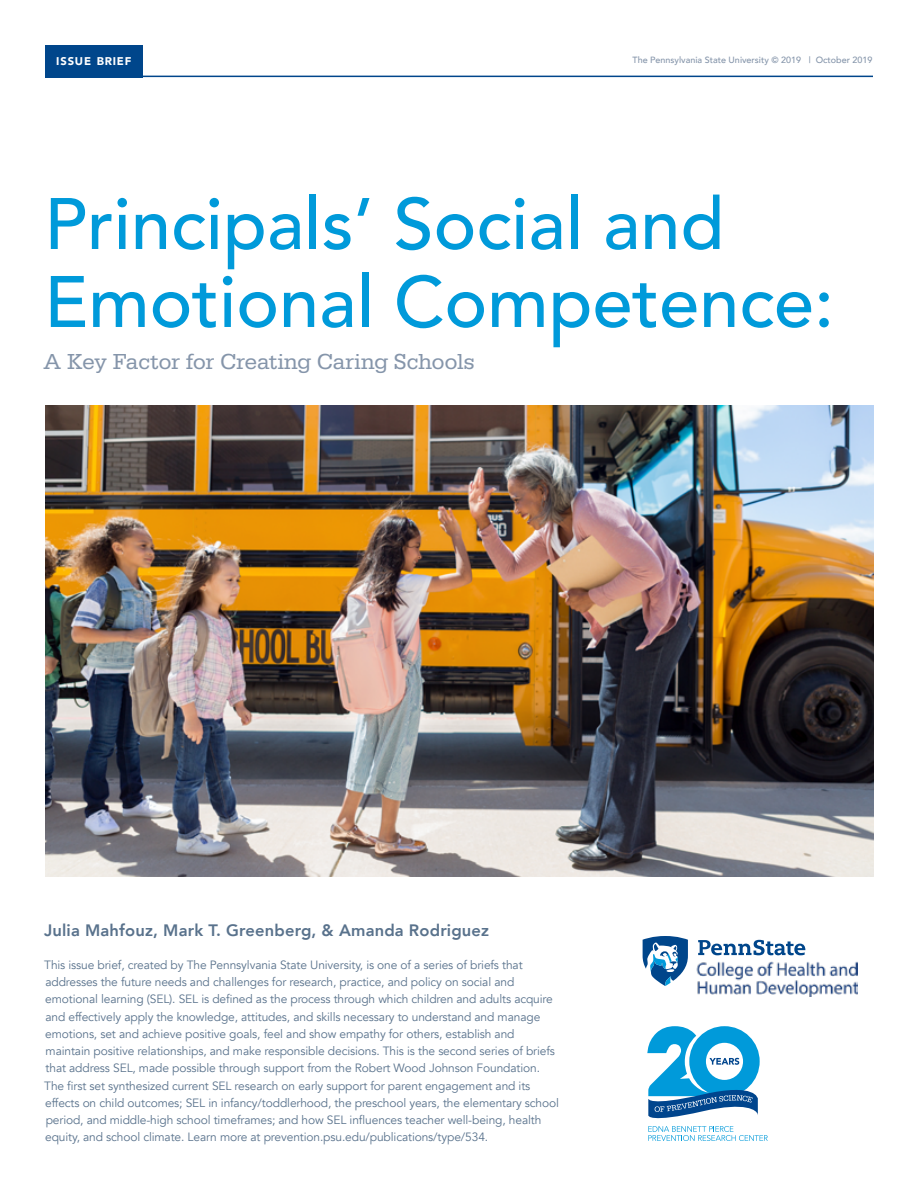
<style>
.page{position:relative;width:918px;height:1188px;background:#fff}
.page>*{position:absolute;margin:0;border:0;box-sizing:border-box;transform-origin:0 0}
.t1{font:500 72px/78px "Avenir";color:#009ada}
.t2{font:22.5px "Serifa";letter-spacing:.005em;color:#8595aa}
.t3{font:800 16.5px "Avenir";letter-spacing:.01em;color:#59728c}
.t4{font:12px/17.2px "Avenir";letter-spacing:-.01em;color:#59728c}
.t5{font:11.25px "Avenir Black SC830";letter-spacing:.07em;color:#fff}
.t6{font:500 9px "Avenir";color:#8595aa}
</style>
<div class="page">
<hr style="left:45px;top:76px;width:828px;height:1px;background:#00468b">
<div style="left:45px;top:45px;width:97px;height:32px;background:#00468b"></div>
<img style="left:45px;top:406px;width:828px;height:471px">
<img style="left:696px;top:961px;width:162px;height:36px">
<svg style="left:643px;top:936px;width:45px;height:50px"></svg>
<svg style="left:698px;top:940px;width:107px;height:15px"></svg>
<svg style="left:647px;top:1026px;width:121px;height:115px"></svg>
<p class="t5" style="left:56px;top:52px;width:77px">ISSUE BRIEF</p>
<p class="t6" style="left:633px;top:52px;width:241px">The Pennsylvania State University © 2019 | October 2019</p>
<h1 class="t1" style="left:44px;top:181px;width:791px">Principals’ Social and<br>Emotional Competence:</h1>
<h2 class="t2" style="left:44px;top:349px;width:432px">A Key Factor for Creating Caring Schools</h2>
<h3 class="t3" style="left:44px;top:917px;width:447px">Julia Mahfouz, Mark T. Greenberg, &amp; Amanda Rodriguez</h3>
<p class="t4" style="left:44px;top:956px;width:516px">This issue brief, created by The Pennsylvania State University, is one of a series of briefs that addresses the future needs and challenges for research, practice, and policy on social and emotional learning (SEL). SEL is defined as the process through which children and adults acquire and effectively apply the knowledge, attitudes, and skills necessary to understand and manage emotions, set and achieve positive goals, feel and show empathy for others, establish and maintain positive relationships, and make responsible decisions. This is the second series of briefs that address SEL, made possible through support from the Robert Wood Johnson Foundation.<br>The first set synthesized current SEL research on early support for parent engagement and its effects on child outcomes; SEL in infancy/toddlerhood, the preschool years, the elementary school period, and middle-high school timeframes; and how SEL influences teacher well-being, health equity, and school climate. Learn more at prevention.psu.edu/publications/type/534.</p>
</div>
